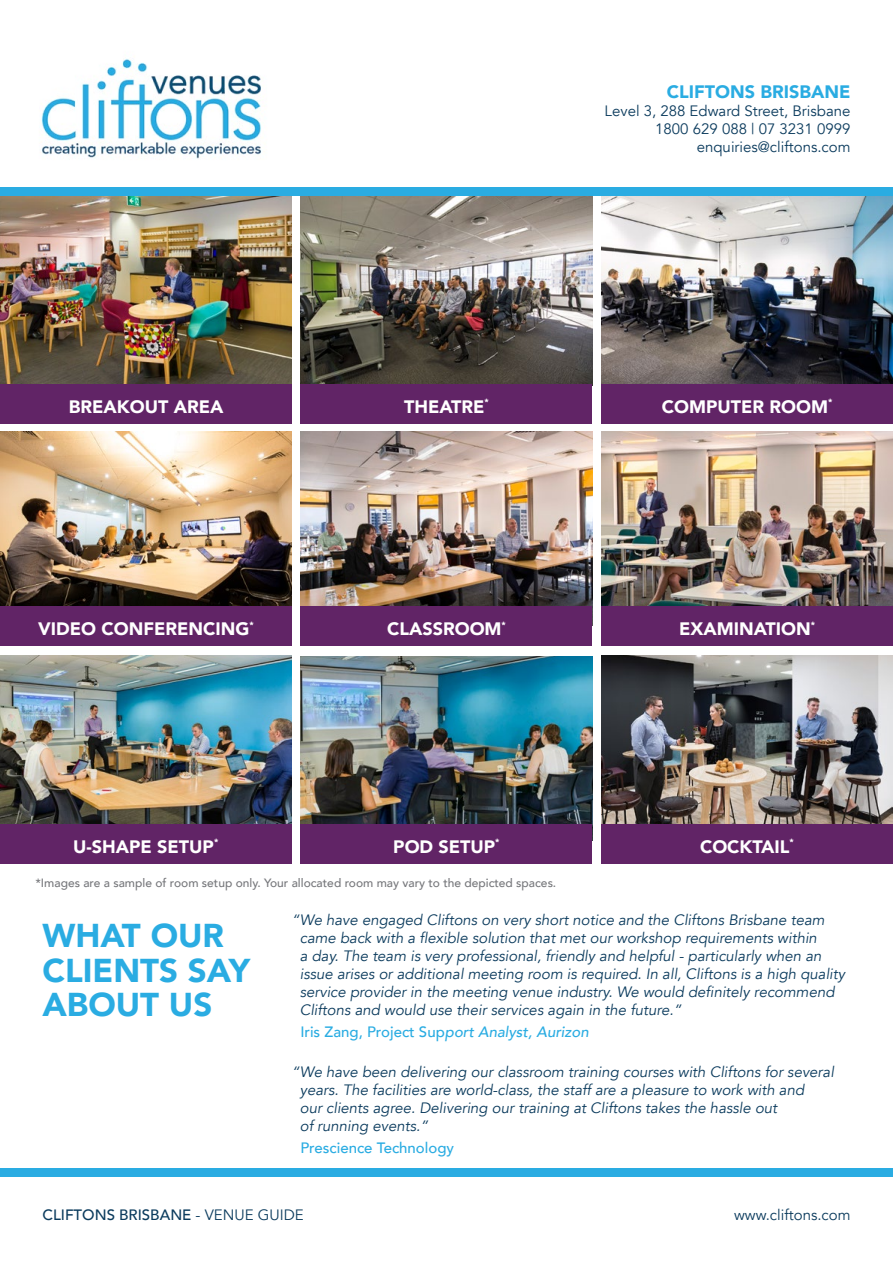
<style>
.page{position:relative;width:893px;height:1263px;background:#fff}
.page>*{position:absolute;margin:0;border:0;box-sizing:border-box;transform-origin:0 0}
.t1{font:900 33px/34.5px "Avenir";color:#2aace2}
.t2{font:900 18px "Avenir";color:#fff}
.t3{font:900 18px "Avenir";color:#2aace2}
.t4{font:italic 15px/18px "Avenir";color:#0b3b5d}
.t5{font:15px/18px "Avenir";color:#0b3b5d;text-align:right}
.t6{font:500 15px "Avenir";color:#2aace2}
.t7{font:500 15px "Avenir";color:#0b3b5d}
.t8{font:500 12px "Avenir";color:#76777b}
.s1{font-style:italic}
.s2{font-weight:400}
</style>
<div class="page">
<img style="left:0;top:196px;width:292px;height:188px">
<img style="left:0;top:432px;width:292px;height:175px">
<img style="left:300px;top:196px;width:292px;height:188px">
<img style="left:601px;top:432px;width:292px;height:175px">
<img style="left:602px;top:196px;width:291px;height:188px">
<img style="left:300px;top:432px;width:292px;height:175px">
<img style="left:0;top:656px;width:291px;height:168px">
<img style="left:601px;top:656px;width:292px;height:168px">
<img style="left:300px;top:657px;width:292px;height:167px">
<div style="left:0;top:384px;width:292px;height:39px;background:#612466"></div>
<div style="left:601px;top:607px;width:292px;height:39px;background:#612466"></div>
<div style="left:300px;top:607px;width:292px;height:39px;background:#612466"></div>
<div style="left:602px;top:384px;width:291px;height:39px;background:#612466"></div>
<div style="left:601px;top:824px;width:292px;height:39px;background:#612466"></div>
<div style="left:300px;top:824px;width:292px;height:39px;background:#612466"></div>
<div style="left:0;top:607px;width:292px;height:39px;background:#612466"></div>
<div style="left:0;top:824px;width:291px;height:39px;background:#612466"></div>
<div style="left:300px;top:384px;width:292px;height:39px;background:#612466"></div>
<div style="left:0;top:187px;width:893px;height:9px;background:#2aace2"></div>
<img style="left:41px;top:59px;width:221px;height:100px">
<div style="left:0;top:1168px;width:893px;height:9px;background:#2aace2"></div>
<p class="t3" style="left:667px;top:76px;width:185px">CLIFTONS BRISBANE</p>
<p class="t5" style="left:605px;top:102px;width:247px">Level 3, 288 Edward Street, Brisbane<br>1800 629 088 | 07 3231 0999 enquiries@cliftons.com</p>
<p class="t2" style="left:69px;top:391px;width:156px">BREAKOUT AREA</p>
<p class="t2" style="left:404px;top:391px;width:86px">THEATRE<sup>*</sup></p>
<p class="t2" style="left:662px;top:391px;width:172px">COMPUTER ROOM<sup>*</sup></p>
<p class="t2" style="left:38px;top:614px;width:217px">VIDEO CONFERENCING<sup>*</sup></p>
<p class="t2" style="left:387px;top:614px;width:120px">CLASSROOM<sup>*</sup></p>
<p class="t2" style="left:679px;top:614px;width:137px">EXAMINATION<sup>*</sup></p>
<p class="t2" style="left:73px;top:831px;width:147px">U-SHAPE SETUP<sup>*</sup></p>
<p class="t2" style="left:393px;top:831px;width:108px">POD SETUP<sup>*</sup></p>
<p class="t2" style="left:700px;top:831px;width:95px">COCKTAIL<sup>*</sup></p>
<p class="t8" style="left:35px;top:872px;width:522px">*Images are a sample of room setup only. Your allocated room may vary to the depicted spaces.</p>
<h1 class="t1" style="left:43px;top:917px;width:209px">WHAT OUR<br>CLIENTS SAY<br>ABOUT US</h1>
<p class="t4" style="left:300px;top:911px;width:547px;text-indent:-8px">“We have engaged Cliftons on very short notice and the Cliftons Brisbane team came back with a flexible solution that met our workshop requirements within<br>a day. The team is very professional, friendly and helpful - particularly when an issue arises or additional meeting room is required. In all, Cliftons is a high quality service provider in the meeting venue industry. We would definitely recommend Cliftons and would use their services again in the future.”</p>
<p class="t6" style="left:300px;top:1019px;width:290px">Iris Zang, Project Sup<span class="s1">port Analyst, Aurizon</span></p>
<p class="t4" style="left:300px;top:1063px;width:536px;text-indent:-8px">“We have been delivering our classroom training courses with Cliftons for several years. The facilities are world-class, the staff are a pleasure to work with and<br>our clients agree. Delivering our training at Cliftons takes the hassle out<br>of running events.”</p>
<p class="t6" style="left:300px;top:1134px;width:155px">Prescience Technology</p>
<p class="t7" style="left:43px;top:1202px;width:263px">CLIFTONS BRISBANE <span class="s2">- VENUE GUIDE</span></p>
<p class="t5" style="left:734px;top:1206px;width:118px">www.cliftons.com</p>
</div>
